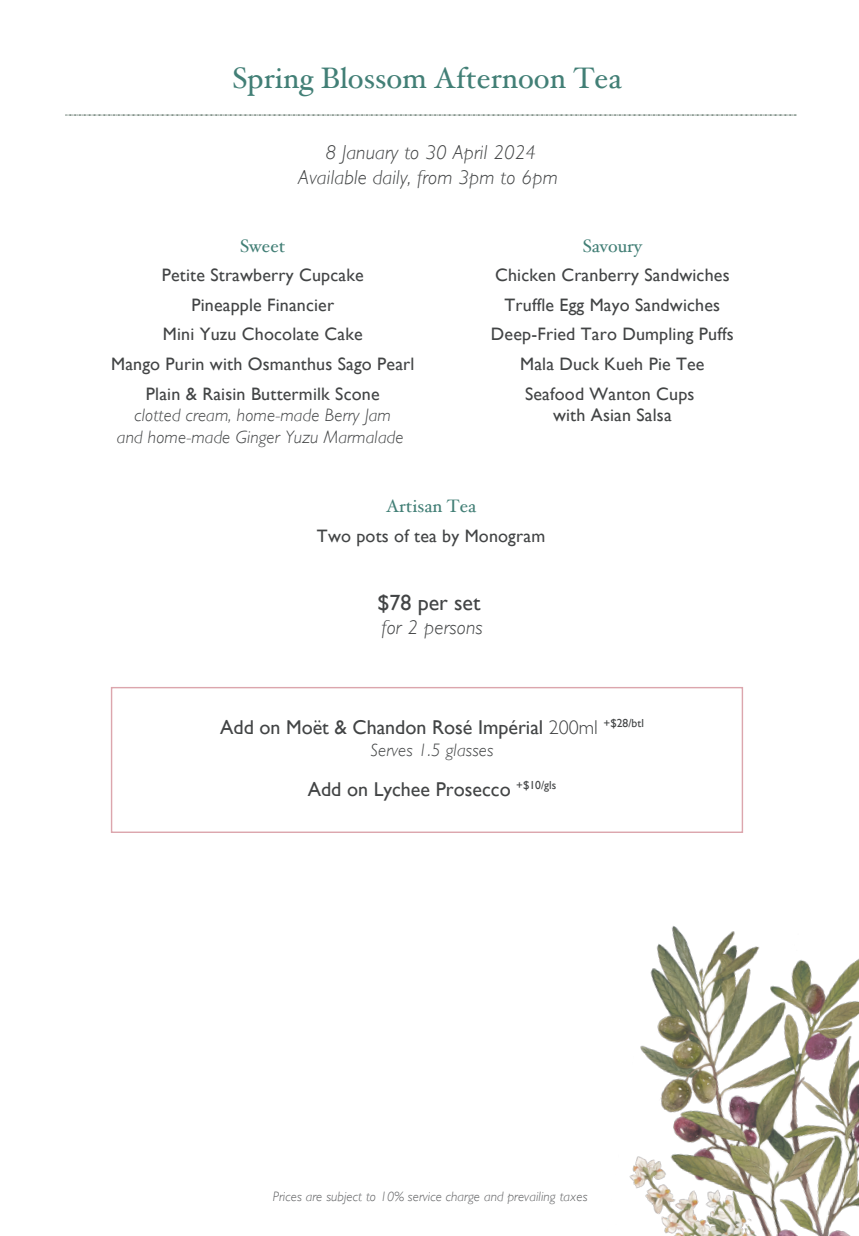
<style>
.page{position:relative;width:859px;height:1236px;background:#fff}
.page>*{position:absolute;margin:0;border:0;box-sizing:border-box;transform-origin:0 0}
.t1{font:29.6px "Hoefler Text";color:#427f76}
.t2{font:22px "Gill Sans";color:#424445}
.t3{font:italic 300 20.2px/24.2px "Gill Sans";letter-spacing:.01em;color:#424445;text-align:center}
.t4{font:20px "Gill Sans";color:#424445}
.t5{font:18px/29.6px "Gill Sans";letter-spacing:.01em;color:#424445;text-align:center}
.t6{font:italic 300 18px/21.6px "Gill Sans";letter-spacing:.01em;color:#424445;text-align:center}
.t7{font:18px "Hoefler Text";color:#427f76}
.t8{font:italic 300 13.6px "Gill Sans";letter-spacing:.005em;color:#5f6062}
.s1{font-weight:300}
</style>
<div class="page">
<svg style="left:65px;top:115px;width:732px;height:1px"></svg>
<div style="left:111px;top:687px;width:632px;height:146px;border:1px solid #dca6ad"></div>
<img style="left:629px;top:926px;width:230px;height:310px">
<h1 class="t1" style="left:233px;top:60px;width:391px">Spring Blossom Afternoon Tea</h1>
<p class="t3" style="left:298px;top:140px;width:261px">8 January to 30 April 2024<br>Available daily, from 3pm to 6pm</p>
<p class="t7" style="left:240px;top:235px;width:47px">Sweet</p>
<p class="t5" style="left:111px;top:260px;width:305px">Petite Strawberry Cupcake<br>Pineapple Financier<br>Mini Yuzu Chocolate Cake<br>Mango Purin with Osmanthus Sago Pearl<br>Plain &amp; Raisin Buttermilk Scone</p>
<p class="t6" style="left:117px;top:404px;width:288px">clotted cream, home-made Berry Jam<br>and home-made Ginger Yuzu Marmalade</p>
<p class="t7" style="left:583px;top:235px;width:61px">Savoury</p>
<p class="t5" style="left:491px;top:260px;width:244px">Chicken Cranberry Sandwiches<br>Truffle Egg Mayo Sandwiches<br>Deep-Fried Taro Dumpling Puffs<br>Mala Duck Kueh Pie Tee<br>Seafood Wanton Cups</p>
<p class="t5" style="left:553px;top:400px;width:120px">with Asian Salsa</p>
<p class="t7" style="left:386px;top:495px;width:92px">Artisan Tea</p>
<p class="t5" style="left:317px;top:521px;width:230px">Two pots of tea by Monogram</p>
<p class="t2" style="left:378px;top:589px;width:104px">$78 per set</p>
<p class="t3" style="left:381px;top:615px;width:103px">for 2 persons</p>
<p class="t4" style="left:220px;top:715px;width:425px">Add on Moët &amp; Chandon Rosé Impérial <span class="s1">200ml</span> <sup>+$28/btl</sup></p>
<p class="t6" style="left:371px;top:739px;width:124px">Serves 1.5 glasses</p>
<p class="t4" style="left:308px;top:777px;width:250px">Add on Lychee Prosecco <sup>+$10/gls</sup></p>
<p class="t8" style="left:273px;top:1189px;width:316px">Prices are subject to 10% service charge and prevailing taxes</p>
</div>
